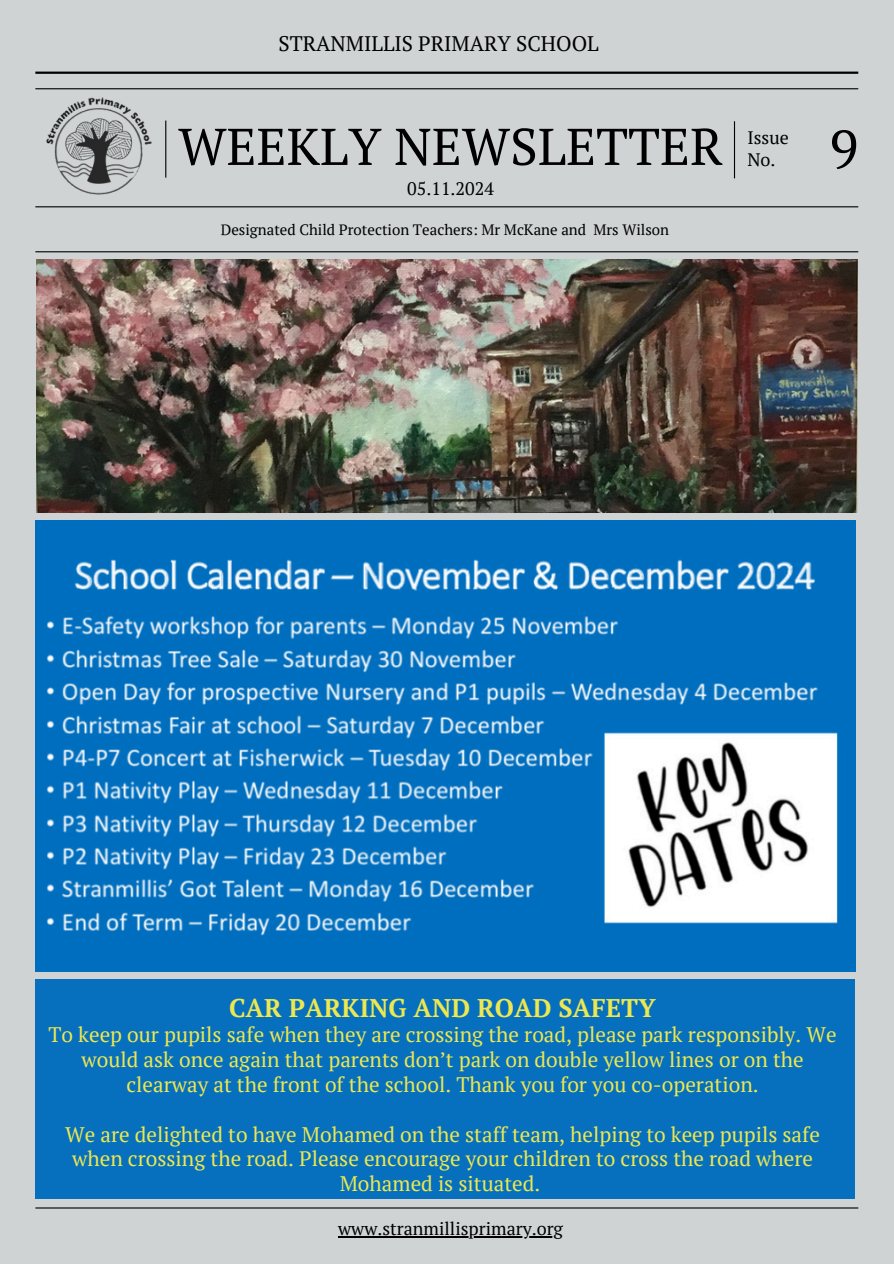
<style>
.page{position:relative;width:894px;height:1264px;background:#fff}
.page>*{position:absolute;margin:0;border:0;box-sizing:border-box;transform-origin:0 0}
.t1{font:54px "PT Serif";color:#000}
.t2{font:51.6px "PT Serif";color:#000}
.t3{font:700 25.5px "PT Serif";color:#ede750}
.t4{font:21px/24.8px "PT Serif";color:#ede750;text-align:center}
.t5{font:21px "PT Serif";color:#000}
.t6{font:18px/21.3px "PT Serif";color:#000}
.t7{font:15px "PT Serif";color:#000}
</style>
<div class="page">
<div style="left:0;top:0;width:893px;height:1263px;background:#d0d3d4"></div>
<svg style="left:35px;top:71px;width:220px;height:137px"></svg>
<svg style="left:255px;top:71px;width:256px;height:137px"></svg>
<svg style="left:511px;top:71px;width:255px;height:137px"></svg>
<svg style="left:766px;top:71px;width:93px;height:137px"></svg>
<hr style="left:35px;top:72px;width:823px;height:2px;background:#000">
<hr style="left:35px;top:88px;width:823px;height:1px;background:#000">
<hr style="left:733px;top:121px;width:1px;height:57px;background:#000">
<hr style="left:35px;top:1207px;width:823px;height:1px;background:#000">
<hr style="left:35px;top:206px;width:823px;height:1px;background:#000">
<hr style="left:35px;top:251px;width:823px;height:1px;background:#000">
<img style="left:40px;top:91px;width:126px;height:115px">
<img style="left:36px;top:259px;width:820px;height:253px">
<img style="left:35px;top:520px;width:819px;height:451px">
<div style="left:36px;top:979px;width:818px;height:219px;background:#0670be"></div>
<hr style="left:338px;top:1235px;width:225px;height:2px;background:#000">
<p class="t5" style="left:278px;top:29px;width:322px">STRANMILLIS PRIMARY SCHOOL</p>
<p class="t2" style="left:178px;top:111px;width:546px">WEEKLY NEWSLETTER</p>
<h2 class="t6" style="left:747px;top:127px;width:43px">Issue<br>No.</h2>
<h4 class="t6" style="left:407px;top:177px;width:88px">05.11.2024</h4>
<p class="t7" style="left:221px;top:219px;width:450px">Designated Child Protection Teachers: Mr McKane and Mrs Wilson</p>
<h1 class="t1" style="left:829px;top:112px;width:30px">9</h1>
<p class="t3" style="left:229px;top:990px;width:428px">CAR PARKING AND ROAD SAFETY</p>
<p class="t4" style="left:49px;top:1022px;width:789px">To keep our pupils safe when they are crossing the road, please park responsibly. We would ask once again that parents don’t park on double yellow lines or on the clearway at the front of the school. Thank you for you co-operation.</p>
<p class="t4" style="left:65px;top:1121px;width:756px">We are delighted to have Mohamed on the staff team, helping to keep pupils safe when crossing the road. Please encourage your children to cross the road where<br>Mohamed is situated.</p>
<h4 class="t6" style="left:338px;top:1217px;width:226px">www.stranmillisprimary.org</h4>
</div>
